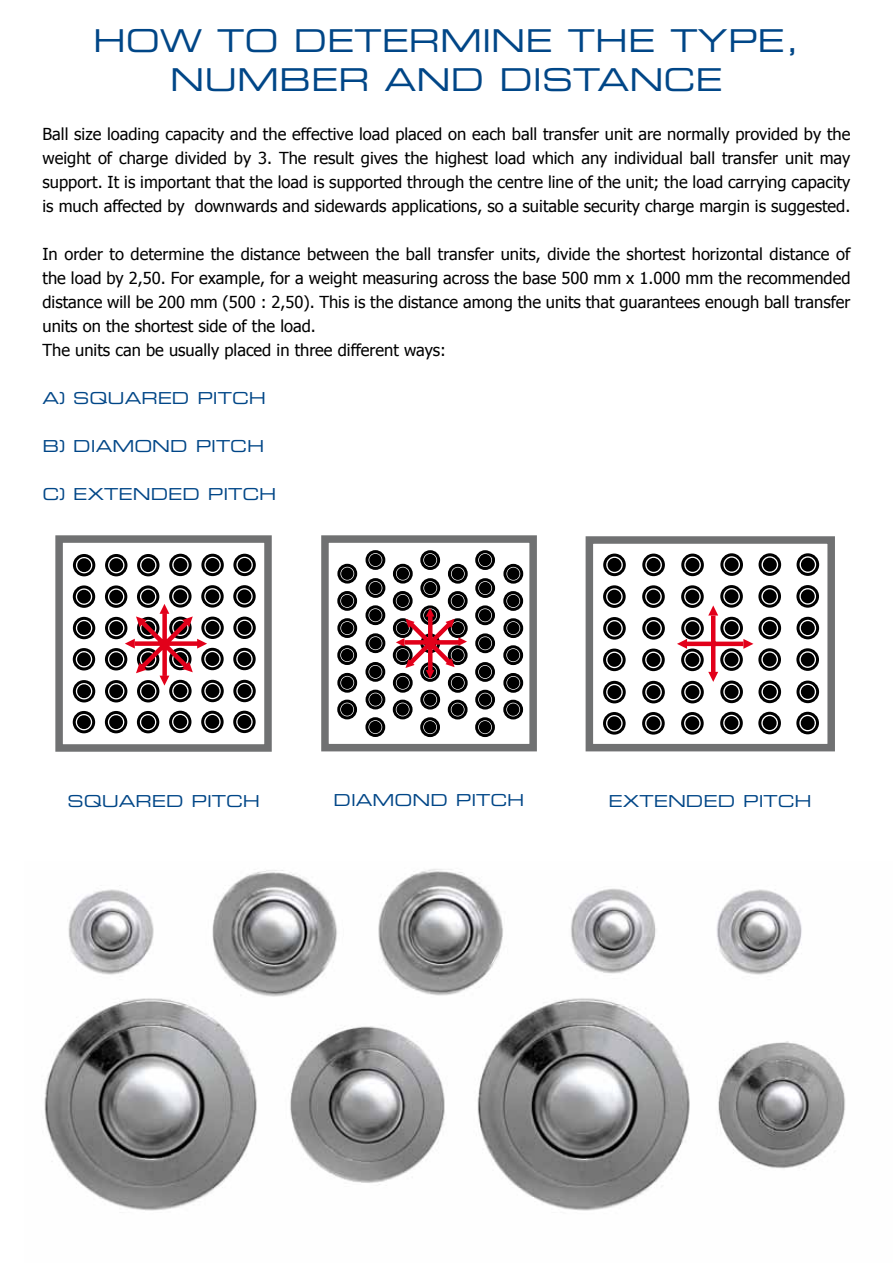
<style>
.page{position:relative;width:893px;height:1263px;background:#fff}
.page>*{position:absolute;margin:0;border:0;box-sizing:border-box;transform-origin:0 0}
.t1{font:31.5px/39px "Eurostile Extended Two";color:#004687;text-align:center}
.t2{font:16.5px/24px "Tahoma";color:#000;text-align:justify}
.t3{font:16.5px "Eurostile Extended Two";color:#004687}
</style>
<div class="page">
<svg style="left:55px;top:535px;width:780px;height:217px"></svg>
<img style="left:44px;top:869px;width:802px;height:342px">
<h1 class="t1" style="left:93px;top:21px;width:708px">HOW TO DETERMINE THE TYPE,<br>NUMBER AND DISTANCE</h1>
<p class="t2" style="left:43px;top:121px;width:809px">Ball size loading capacity and the effective load placed on each ball transfer unit are normally provided by the weight of charge divided by 3. The result gives the highest load which any individual ball transfer unit may support. It is important that the load is supported through the centre line of the unit; the load carrying capacity is much affected by downwards and sidewards applications, so a suitable security charge margin is suggested.</p>
<p class="t2" style="left:43px;top:241px;width:809px;text-align:left">In order to determine the distance between the ball transfer units, divide the shortest horizontal distance of the load by 2,50. For example, for a weight measuring across the base 500 mm x 1.000 mm the recommended distance will be 200 mm (500 : 2,50). This is the distance among the units that guarantees enough ball transfer units on the shortest side of the load.<br>The units can be usually placed in three different ways:</p>
<p class="t3" style="left:43px;top:386px;width:225px">A) SQUARED PITCH</p>
<p class="t3" style="left:43px;top:434px;width:223px">B) DIAMOND PITCH</p>
<p class="t3" style="left:43px;top:482px;width:235px">C) EXTENDED PITCH</p>
<p class="t3" style="left:67px;top:789px;width:52px">SQUARED</p>
<p class="t3" style="left:192px;top:789px;width:29px">PITCH</p>
<p class="t3" style="left:333px;top:788px;width:32px">DIAM</p>
<p class="t3" style="left:395px;top:788px;width:36px">OND</p>
<p class="t3" style="left:456px;top:788px;width:29px">PITCH</p>
<p class="t3" style="left:609px;top:789px;width:32px">EXTENDED</p>
<p class="t3" style="left:743px;top:789px;width:29px">PITCH</p>
</div>
